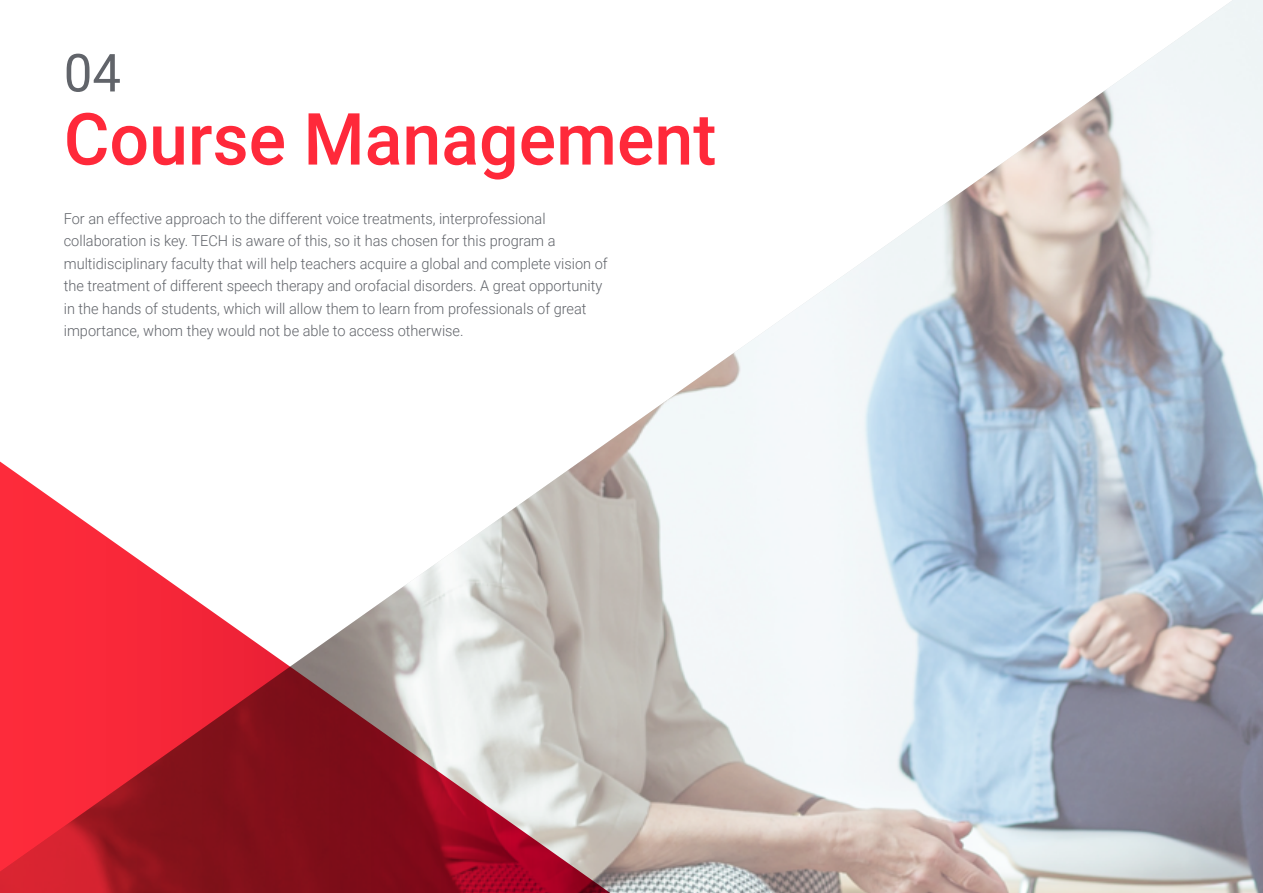
<style>
.page{position:relative;width:1263px;height:893px;background:#fff}
.page>*{position:absolute;margin:0;border:0;box-sizing:border-box;transform-origin:0 0}
.t1{font:500 72px "Roboto";color:#ff293a}
.t2{font:52.5px "Roboto";color:#61646a}
.t3{font:300 15px/22.5px "Roboto";color:#61646a}
</style>
<div class="page">
<img style="left:602px;top:0;width:661px;height:893px">
<svg style="left:0;top:446px;width:640px;height:447px"></svg>
<h2 class="t2" style="left:64px;top:36px;width:59px">04</h2>
<h1 class="t1" style="left:64px;top:89px;width:654px">Course Management</h1>
<p class="t3" style="left:64px;top:207px;width:545px">For an effective approach to the different voice treatments, interprofessional collaboration is key. TECH is aware of this, so it has chosen for this program a multidisciplinary faculty that will help teachers acquire a global and complete vision of the treatment of different speech therapy and orofacial disorders. A great opportunity in the hands of students, which will allow them to learn from professionals of great importance, whom they would not be able to access otherwise.</p>
</div>
